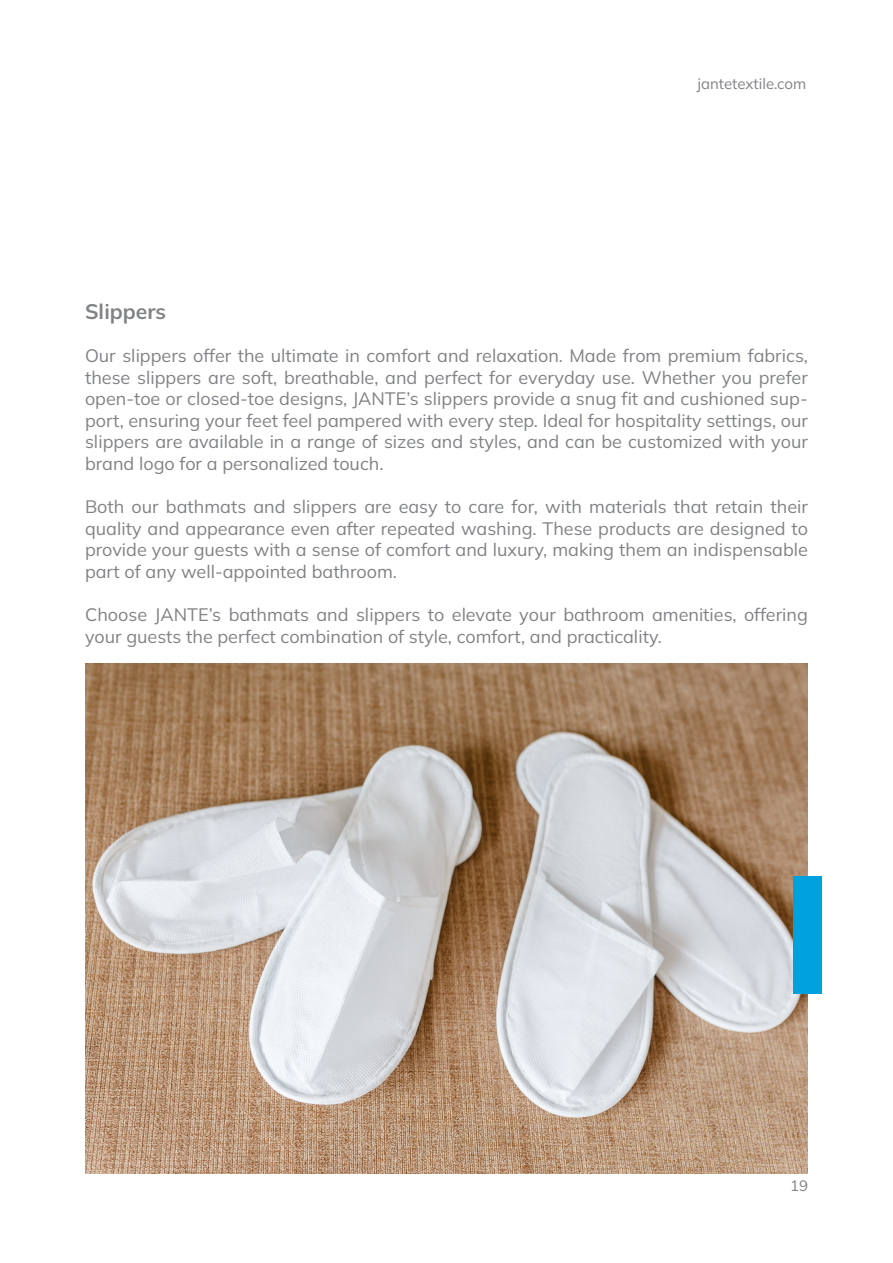
<style>
.page{position:relative;width:893px;height:1263px;background:#fff}
.page>*{position:absolute;margin:0;border:0;box-sizing:border-box;transform-origin:0 0}
.t1{font:700 21px "Mulish";color:#808285}
.t2{font:18px/21.6px "Mulish";color:#808285;text-align:justify}
.t3{font:15px "Mulish";color:#808285}
</style>
<div class="page">
<img style="left:85px;top:663px;width:723px;height:511px">
<div style="left:793px;top:876px;width:28px;height:118px;background:#00a2dd"></div>
<p class="t3" style="left:698px;top:74px;width:110px">jantetextile.com</p>
<p class="t1" style="left:85px;top:297px;width:83px">Slippers</p>
<p class="t2" style="left:85px;top:344px;width:724px">Our slippers offer the ultimate in comfort and relaxation. Made from premium fabrics, these slippers are soft, breathable, and perfect for everyday use. Whether you prefer open-toe or closed-toe designs, JANTE’s slippers provide a snug fit and cushioned sup&shy;port, ensuring your feet feel pampered with every step. Ideal for hospitality settings, our slippers are available in a range of sizes and styles, and can be customized with your brand logo for a personalized touch.</p>
<p class="t2" style="left:85px;top:495px;width:724px">Both our bathmats and slippers are easy to care for, with materials that retain their quality and appearance even after repeated washing. These products are designed to provide your guests with a sense of comfort and luxury, making them an indispensable part of any well-appointed bathroom.</p>
<p class="t2" style="left:85px;top:603px;width:724px">Choose JANTE’s bathmats and slippers to elevate your bathroom amenities, offering your guests the perfect combination of style, comfort, and practicality.</p>
<p class="t3" style="left:790px;top:1175px;width:19px">19</p>
</div>
